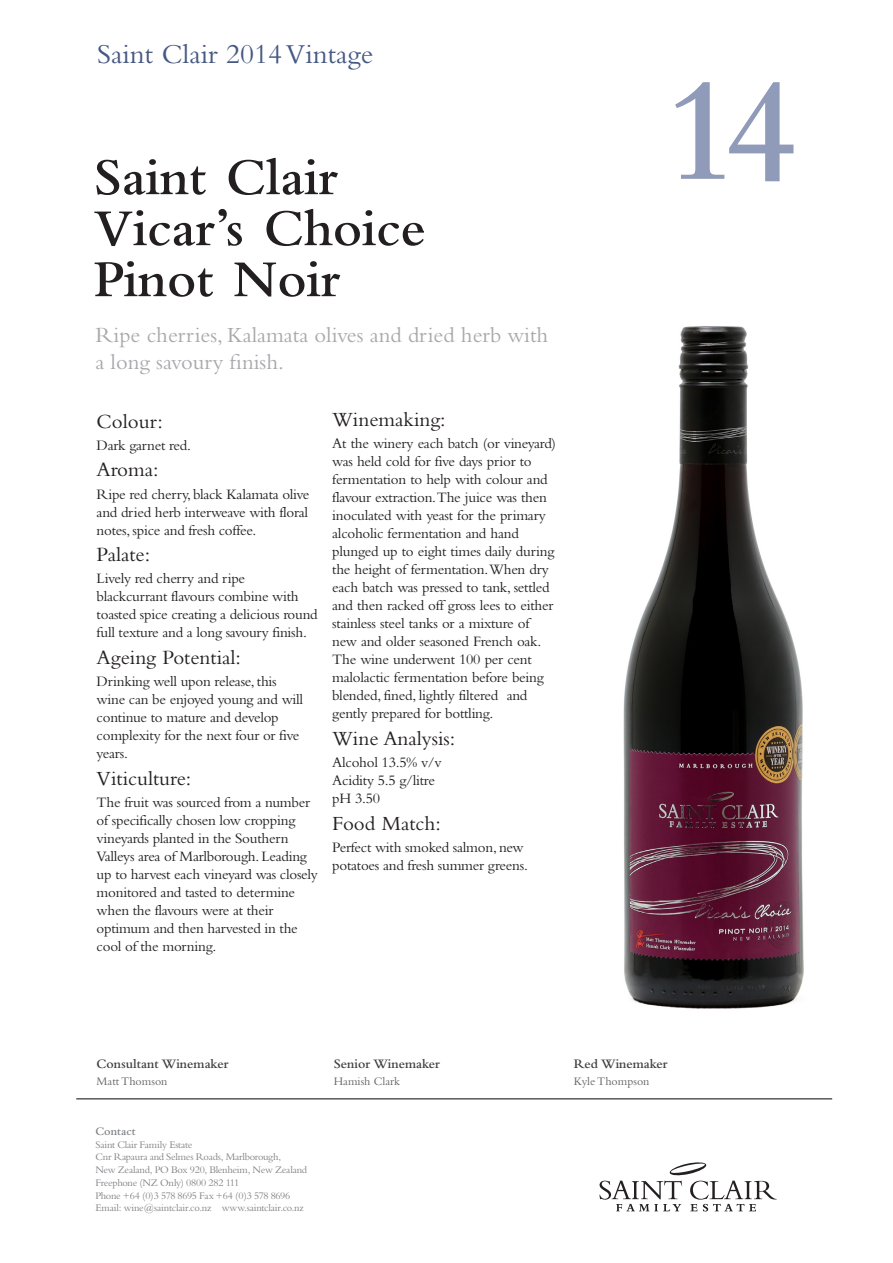
<style>
.page{position:relative;width:893px;height:1263px;background:#fff}
.page>*{position:absolute;margin:0;border:0;box-sizing:border-box;transform-origin:0 0}
.t1{font:600 151.5px "Bembo";color:#909bb9}
.Main_head{font:600 54px/51px "Bembo";color:#231f20}
.t2{font:28.5px "Bembo";color:#475983}
.t3{font:22.5px/27px "Bembo";color:#a8a9ad}
.sub_heads{font:21px "Bembo";color:#231f20}
.sub_heads-2{font:15px/18px "Bembo";letter-spacing:-.015em;color:#231f20}
.t4{font:600 13.5px "Bembo";color:#3e3e3f}
.t5{font:12px "Bembo";color:#636366}
.Body_copy{font:600 12px "Bembo";color:#808285}
.Body_copy-2{font:10.5px/12.8px "Bembo";letter-spacing:-.025em;color:#808285}
</style>
<div class="page">
<img style="left:623px;top:326px;width:181px;height:683px">
<hr style="left:76px;top:1098px;width:756px;height:1px;background:#231f20">
<svg style="left:599px;top:1162px;width:178px;height:49px"></svg>
<p class="t2" style="left:97px;top:38px;width:277px">Saint Clair 2014 Vintage</p>
<p class="Main_head" style="left:94px;top:152px;width:246px">Saint Clair</p>
<p class="Main_head" style="left:94px;top:203px;width:334px">Vicar’s Choice<br>Pinot Noir</p>
<p class="t3" style="left:95px;top:321px;width:454px">Ripe cherries, Kalamata olives and dried herb with a long savoury finish.</p>
<p class="sub_heads" style="left:97px;top:409px;width:68px">Colour:</p>
<p class="sub_heads-2" style="left:97px;top:436px;width:96px">Dark garnet red.</p>
<p class="sub_heads" style="left:97px;top:457px;width:63px">Aroma:</p>
<p class="sub_heads-2" style="left:97px;top:485px;width:214px;text-align:justify">Ripe red cherry, black Kalamata olive and dried herb interweave with floral notes, spice and fresh coffee.</p>
<p class="sub_heads" style="left:97px;top:542px;width:55px">Palate:</p>
<p class="sub_heads-2" style="left:97px;top:569px;width:223px">Lively red cherry and ripe blackcurrant flavours combine with toasted spice creating a delicious round full texture and a long savoury finish.</p>
<p class="sub_heads" style="left:97px;top:645px;width:146px">Ageing Potential:</p>
<p class="sub_heads-2" style="left:97px;top:672px;width:208px">Drinking well upon release, this wine can be enjoyed young and will continue to mature and develop complexity for the next four or five years.</p>
<p class="sub_heads" style="left:97px;top:766px;width:96px">Viticulture:</p>
<p class="sub_heads-2" style="left:97px;top:793px;width:223px">The fruit was sourced from a number of specifically chosen low cropping vineyards planted in the Southern Valleys area of Marlborough. Leading up to harvest each vineyard was closely monitored and tasted to determine when the flavours were at their optimum and then harvested in the cool of the morning.</p>
<p class="sub_heads" style="left:332px;top:407px;width:115px">Winemaking:</p>
<p class="sub_heads-2" style="left:332px;top:434px;width:225px">At the winery each batch (or vineyard) was held cold for five days prior to fermentation to help with colour and flavour extraction.The juice was then inoculated with yeast for the primary alcoholic fermentation and hand plunged up to eight times daily during the height of fermentation.When dry each batch was pressed to tank, settled and then racked off gross lees to either stainless steel tanks or a mixture of new and older seasoned French oak.<br>The wine underwent 100 per cent malolactic fermentation before being blended, fined, lightly filtered and gently prepared for bottling.</p>
<p class="sub_heads" style="left:332px;top:726px;width:124px">Wine Analysis:</p>
<p class="sub_heads-2" style="left:332px;top:753px;width:111px">Alcohol 13.5% v/v</p>
<p class="sub_heads-2" style="left:332px;top:771px;width:104px">Acidity 5.5 g/litre</p>
<p class="sub_heads-2" style="left:332px;top:789px;width:49px">pH 3.50</p>
<p class="sub_heads" style="left:332px;top:811px;width:110px">Food Match:</p>
<p class="sub_heads-2" style="left:332px;top:838px;width:197px">Perfect with smoked salmon, new potatoes and fresh summer greens.</p>
<p class="t1" style="left:664px;top:47px;width:139px">14</p>
<p class="t4" style="left:97px;top:1056px;width:133px">Consultant Winemaker</p>
<p class="t5" style="left:97px;top:1074px;width:72px">Matt Thomson</p>
<p class="Body_copy" style="left:95px;top:1124px;width:42px">Contact</p>
<p class="Body_copy-2" style="left:95px;top:1138px;width:99px">Saint Clair Family Estate</p>
<p class="Body_copy-2" style="left:95px;top:1150px;width:213px">Cnr Rapaura and Selmes Roads, Marlborough,<br>New Zealand, PO Box 920, Blenheim, New Zealand</p>
<p class="Body_copy-2" style="left:95px;top:1176px;width:196px">Freephone (NZ Only) 0800 282 111<br>Phone +64 (0)3 578 8695 Fax +64 (0)3 578 8696</p>
<p class="Body_copy-2" style="left:95px;top:1201px;width:210px">Email: wine@saintclair.co.nz www.saintclair.co.nz</p>
<p class="t4" style="left:334px;top:1056px;width:108px">Senior Winemaker</p>
<p class="t5" style="left:334px;top:1074px;width:68px">Hamish Clark</p>
<p class="t4" style="left:574px;top:1056px;width:96px">Red Winemaker</p>
<p class="t5" style="left:574px;top:1074px;width:77px">Kyle Thompson</p>
</div>
